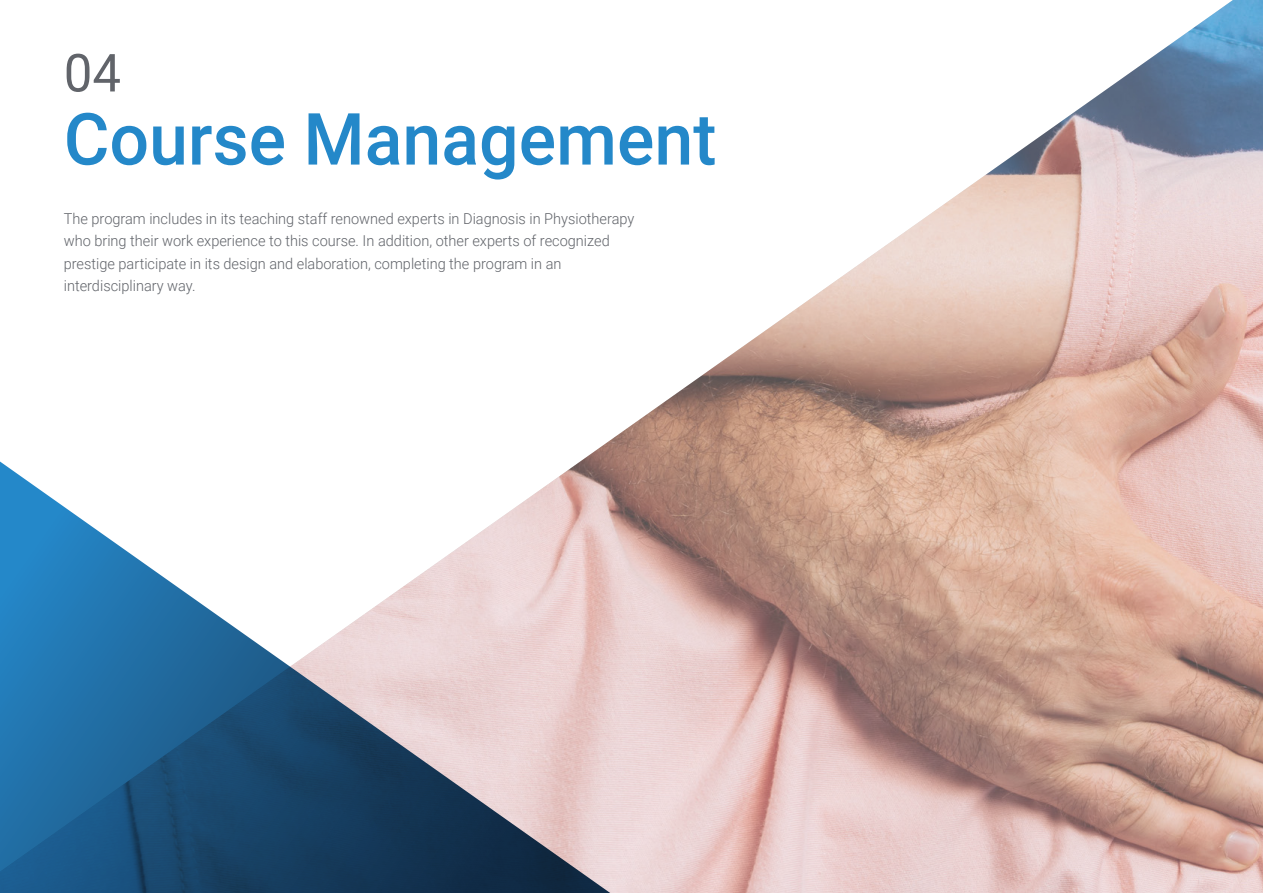
<style>
.page{position:relative;width:1263px;height:893px;background:#fff}
.page>*{position:absolute;margin:0;border:0;box-sizing:border-box;transform-origin:0 0}
.t1{font:500 72px "Roboto";color:#2488c9}
.t2{font:52.5px "Roboto";color:#61646a}
.t3{font:300 15px/22.5px "Roboto";color:#61646a}
</style>
<div class="page">
<img style="left:602px;top:0;width:661px;height:893px">
<svg style="left:0;top:446px;width:640px;height:447px"></svg>
<h2 class="t2" style="left:64px;top:36px;width:59px">04</h2>
<h1 class="t1" style="left:64px;top:89px;width:654px">Course Management</h1>
<p class="t3" style="left:64px;top:207px;width:572px">The program includes in its teaching staff renowned experts in Diagnosis in Physiotherapy who bring their work experience to this course. In addition, other experts of recognized prestige participate in its design and elaboration, completing the program in an interdisciplinary way.</p>
</div>
